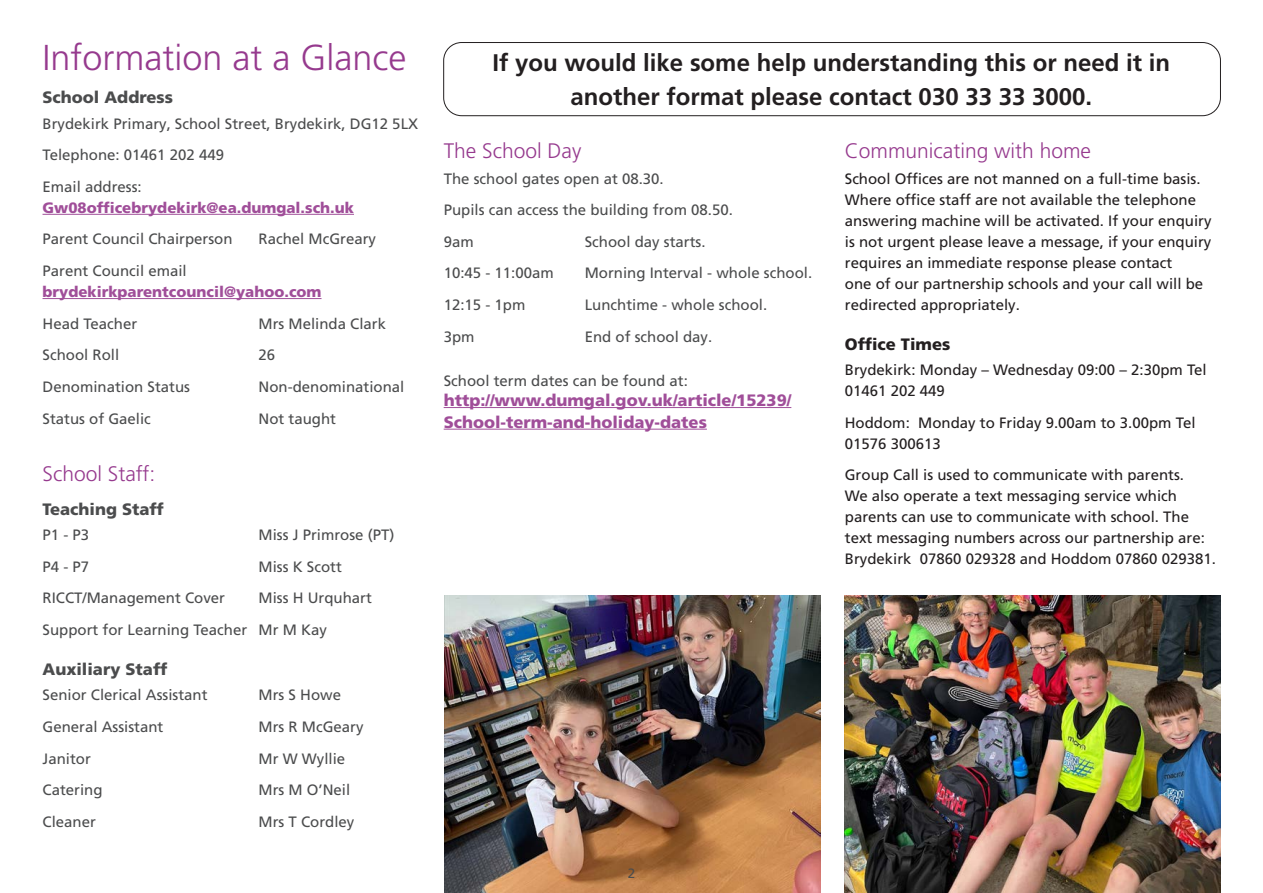
<style>
.page{position:relative;width:1263px;height:893px;background:#fff}
.page>*{position:absolute;margin:0;border:0;box-sizing:border-box;transform-origin:0 0}
.t1{font:300 36px "Frutiger LT Pro";color:#963a8e}
.t2{font:700 24px/34.5px "Frutiger LT Pro";color:#231f20;text-align:center}
.t3{font:300 21px "Frutiger LT Pro";color:#963a8e}
.t4{font:900 16.5px/21.6px "Frutiger LT Pro";color:#a04e99}
.Sub_heading_1{font:900 16.5px "Frutiger LT Pro";color:#4b4c4d}
.Sub_heading_1-2{font:900 16.5px "Frutiger LT Pro";color:#231f20}
.Body{font:15px "Frutiger LT Pro";color:#4b4c4d}
.Body-2{font:15px/21px "Frutiger LT Pro";color:#231f20}
.Body-3{font:900 15px/21px "Frutiger LT Pro";color:#a04e99}
.t5{font:13.5px "Frutiger LT Pro";color:#4b4c4d}
.s1{font-weight:400;color:#4b4c4d}
</style>
<div class="page">
<img style="left:845px;top:595px;width:376px;height:298px">
<img style="left:444px;top:595px;width:376px;height:298px">
<hr style="left:43px;top:214px;width:311px;height:1px;background:#a04e99">
<hr style="left:43px;top:298px;width:278px;height:1px;background:#a04e99">
<hr style="left:444px;top:407px;width:347px;height:1px;background:#a04e99">
<hr style="left:444px;top:429px;width:263px;height:1px;background:#a04e99">
<div style="left:443px;top:42px;width:778px;height:74px;border:1px solid #231f20;border-radius:18px"></div>
<h2 class="t1" style="left:43px;top:36px;width:365px">Information at a Glance</h2>
<h3 class="Sub_heading_1" style="left:43px;top:88px;width:132px">School Address</h3>
<p class="Body" style="left:43px;top:115px;width:377px">Brydekirk Primary, School Street, Brydekirk, DG12 5LX</p>
<p class="Body" style="left:43px;top:146px;width:183px">Telephone: 01461 202 449</p>
<p class="Body-3" style="left:43px;top:176px;width:313px"><span class="s1">Email address:<br></span>Gw08officebrydekirk@ea.dumgal.sch.uk</p>
<p class="Body" style="left:43px;top:230px;width:192px">Parent Council Chairperson</p>
<p class="Body" style="left:259px;top:230px;width:119px">Rachel McGreary</p>
<p class="Body-3" style="left:43px;top:260px;width:280px"><span class="s1">Parent Council email </span>brydekirkparentcouncil@yahoo.com</p>
<p class="Body" style="left:43px;top:315px;width:96px">Head Teacher</p>
<p class="Body" style="left:259px;top:315px;width:129px">Mrs Melinda Clark</p>
<p class="Body" style="left:43px;top:346px;width:78px">School Roll</p>
<p class="Body" style="left:259px;top:346px;width:18px">26</p>
<p class="Body" style="left:43px;top:378px;width:149px">Denomination Status</p>
<p class="Body" style="left:259px;top:378px;width:147px">Non-denominational</p>
<p class="Body" style="left:43px;top:410px;width:110px">Status of Gaelic</p>
<p class="Body" style="left:259px;top:410px;width:79px">Not taught</p>
<h2 class="t3" style="left:43px;top:461px;width:114px">School Staff:</h2>
<h3 class="Sub_heading_1" style="left:43px;top:499px;width:123px">Teaching Staff</h3>
<p class="Body" style="left:43px;top:526px;width:48px">P1 - P3</p>
<p class="Body" style="left:259px;top:526px;width:137px">Miss J Primrose (PT)</p>
<p class="Body" style="left:43px;top:558px;width:48px">P4 - P7</p>
<p class="Body" style="left:259px;top:558px;width:85px">Miss K Scott</p>
<p class="Body" style="left:43px;top:589px;width:184px">RICCT/Management Cover</p>
<p class="Body" style="left:259px;top:589px;width:115px">Miss H Urquhart</p>
<p class="Body" style="left:43px;top:621px;width:286px">Support for Learning Teacher Mr M Kay</p>
<h3 class="Sub_heading_1" style="left:43px;top:659px;width:126px">Auxiliary Staff</h3>
<p class="Body" style="left:43px;top:686px;width:167px">Senior Clerical Assistant</p>
<p class="Body" style="left:259px;top:686px;width:84px">Mrs S Howe</p>
<p class="Body" style="left:43px;top:718px;width:122px">General Assistant</p>
<p class="Body" style="left:259px;top:718px;width:106px">Mrs R McGeary</p>
<p class="Body" style="left:43px;top:749px;width:50px">Janitor</p>
<p class="Body" style="left:259px;top:749px;width:88px">Mr W Wyllie</p>
<p class="Body" style="left:43px;top:781px;width:62px">Catering</p>
<p class="Body" style="left:259px;top:781px;width:93px">Mrs M O’Neil</p>
<p class="Body" style="left:43px;top:813px;width:55px">Cleaner</p>
<p class="Body" style="left:259px;top:813px;width:97px">Mrs T Cordley</p>
<p class="t2" style="left:493px;top:45px;width:679px">If you would like some help understanding this or need it in another format please contact 030 33 33 3000.</p>
<h2 class="t3" style="left:444px;top:139px;width:139px">The School Day</h2>
<p class="Body" style="left:444px;top:170px;width:222px">The school gates open at 08.30.</p>
<p class="Body" style="left:444px;top:201px;width:291px">Pupils can access the building from 08.50.</p>
<p class="Body" style="left:444px;top:233px;width:32px">9am</p>
<p class="Body" style="left:585px;top:233px;width:122px">School day starts.</p>
<p class="Body" style="left:444px;top:264px;width:112px">10:45 - 11:00am</p>
<p class="Body" style="left:585px;top:264px;width:229px">Morning Interval - whole school.</p>
<p class="Body" style="left:444px;top:296px;width:83px">12:15 - 1pm</p>
<p class="Body" style="left:585px;top:296px;width:184px">Lunchtime - whole school.</p>
<p class="Body" style="left:444px;top:328px;width:32px">3pm</p>
<p class="Body" style="left:585px;top:328px;width:129px">End of school day.</p>
<p class="Body" style="left:444px;top:372px;width:246px">School term dates can be found at:</p>
<p class="t4" style="left:444px;top:389px;width:349px">http://www.dumgal.gov.uk/article/15239/<br>School-term-and-holiday-dates</p>
<h2 class="t3" style="left:845px;top:139px;width:248px">Communicating with home</h2>
<p class="Body-2" style="left:845px;top:168px;width:368px">School Offices are not manned on a full-time basis.<br>Where office staff are not available the telephone answering machine will be activated. If your enquiry is not urgent please leave a message, if your enquiry requires an immediate response please contact<br>one of our partnership schools and your call will be redirected appropriately.</p>
<h3 class="Sub_heading_1-2" style="left:845px;top:334px;width:107px">Office Times</h3>
<p class="Body-2" style="left:845px;top:359px;width:363px">Brydekirk: Monday – Wednesday 09:00 – 2:30pm Tel<br>01461 202 449</p>
<p class="Body-2" style="left:845px;top:412px;width:352px">Hoddom: Monday to Friday 9.00am to 3.00pm Tel<br>01576 300613</p>
<p class="Body-2" style="left:845px;top:465px;width:373px">Group Call is used to communicate with parents.<br>We also operate a text messaging service which parents can use to communicate with school. The text messaging numbers across our partnership are:<br>Brydekirk 07860 029328 and Hoddom 07860 029381.</p>
<p class="t5" style="left:628px;top:865px;width:9px">2</p>
</div>
